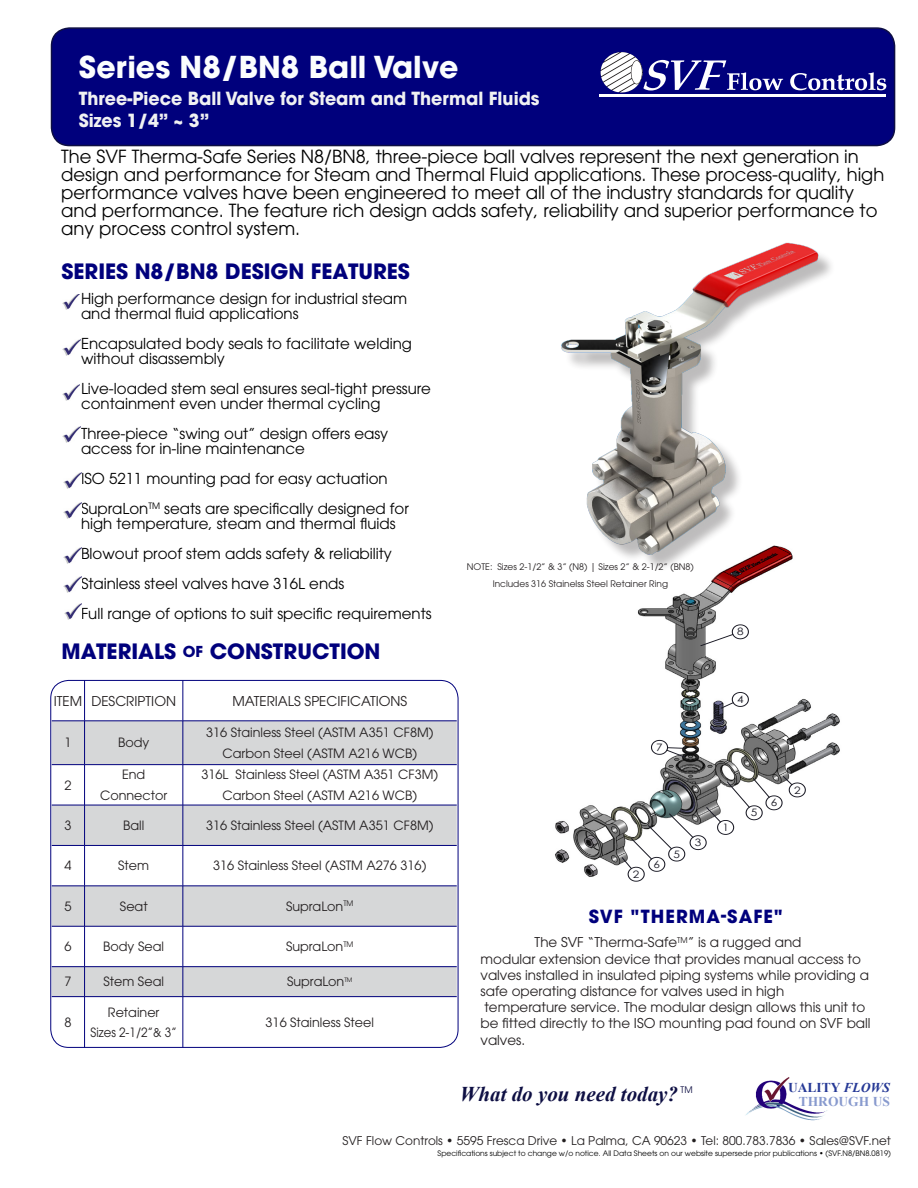
<style>
.page{position:relative;width:918px;height:1188px;background:#fff}
.page>*{position:absolute;margin:0;border:0;box-sizing:border-box;transform-origin:0 0}
.t1{font:700 30px "ITC Avant Garde Pro";color:#fbfdfe}
.t2{font:700 21px "ITC Avant Garde Pro";color:#00007c}
.t3{font:italic 700 21px "Times New Roman";color:#0e0f43}
.t4{font:18px/18px "ITC Avant Garde Pro";color:#000}
.t5{font:700 18px/22.6px "ITC Avant Garde Pro";color:#f0f1f2}
.t6{font:700 18px "ITC Avant Garde Pro";letter-spacing:.06em;color:#00007c}
.t7{font:15px/15px "ITC Avant Garde Pro";color:#000}
.t8{font:13.5px/16.2px "ITC Avant Garde Pro";color:#231f20}
.t9{font:700 13.5px "Times New Roman";color:#263996}
.t10{font:700 13.5px "Times New Roman";color:#889ace}
.t11{font:12.75px/20.2px "ITC Avant Garde Pro";color:#231f20;text-align:center}
.t12{font:12px "ITC Avant Garde Pro";color:#231f20}
.t13{font:10.2px "Century Gothic";color:#191924;scale:1.15 1}
.t14{font:9px/16.5px "ITC Avant Garde Pro";color:#231f20;text-align:center}
.t15{font:9px "ITC Avant Garde Pro";color:#0e0f43}
.t16{font:7.5px "ITC Avant Garde Pro";color:#000}
.s1{font-size:15px}
.s2{font-size:12px}
.s3{font-style:italic}
</style>
<div class="page">
<div style="left:52px;top:28px;width:843px;height:118px;background:#00007c;border-radius:18px"></div>
<div style="left:51px;top:27px;width:844px;height:119px;border:2px solid #0e0f43;border-radius:18px"></div>
<svg style="left:790px;top:72px;width:96px;height:18px"></svg>
<hr style="left:599px;top:94px;width:287px;height:3px;background:#fff">
<svg style="left:601px;top:52px;width:182px;height:41px"></svg>
<div style="left:631px;top:61px;width:11px;height:23px;background:#fff;border-radius:50%"></div>
<img style="left:745px;top:1077px;width:82px;height:44px">
<img style="left:62px;top:294px;width:18px;height:16px">
<img style="left:63px;top:340px;width:17px;height:16px">
<img style="left:62px;top:385px;width:18px;height:16px">
<img style="left:63px;top:427px;width:17px;height:16px">
<img style="left:64px;top:472px;width:17px;height:16px">
<img style="left:64px;top:503px;width:17px;height:16px">
<img style="left:64px;top:548px;width:17px;height:16px">
<img style="left:64px;top:577px;width:17px;height:15px">
<svg style="left:50px;top:679px;width:409px;height:369px"></svg>
<img style="left:64px;top:604px;width:18px;height:16px">
<img style="left:555px;top:573px;width:285px;height:304px">
<svg style="left:627px;top:624px;width:179px;height:258px"></svg>
<svg style="left:621px;top:634px;width:172px;height:235px"></svg>
<div style="left:564px;top:246px;width:271px;height:327px;background:#231f20;opacity:.3"></div>
<img style="left:561px;top:242px;width:274px;height:321px">
<h1 class="t1" style="left:79px;top:47px;width:381px">Series N8/BN8 Ball Valve</h1>
<p class="t5" style="left:79px;top:87px;width:462px">Three-Piece Ball Valve for Steam and Thermal Fluids<br>Sizes 1/4” ~ 3”</p>
<p class="t4" style="left:61px;top:147px;width:825px">The SVF Therma-Safe Series N8/BN8, three-piece ball valves represent the next generation in design and performance for Steam and Thermal Fluid applications. These process-quality, high performance valves have been engineered to meet all of the industry standards for quality and performance. The feature rich design adds safety, reliability and superior performance to any process control system.</p>
<p class="t2" style="left:62px;top:258px;width:350px">SERIES N8/BN8 DESIGN FEATURES</p>
<p class="t7" style="left:81px;top:291px;width:328px">High performance design for industrial steam and thermal fluid applications</p>
<p class="t7" style="left:81px;top:336px;width:332px">Encapsulated body seals to facilitate welding without disassembly</p>
<p class="t7" style="left:81px;top:381px;width:351px">Live-loaded stem seal ensures seal-tight pressure containment even under thermal cycling</p>
<p class="t7" style="left:81px;top:426px;width:309px">Three-piece “swing out” design offers easy access for in-line maintenance</p>
<p class="t7" style="left:81px;top:471px;width:308px">ISO 5211 mounting pad for easy actuation</p>
<p class="t7" style="left:81px;top:501px;width:330px">SupraLon<sup>TM</sup> seats are specifically designed for high temperature, steam and thermal fluids</p>
<p class="t7" style="left:81px;top:546px;width:312px">Blowout proof stem adds safety &amp; reliability</p>
<p class="t7" style="left:81px;top:576px;width:265px">Stainless steel valves have 316L ends</p>
<p class="t7" style="left:81px;top:606px;width:352px">Full range of options to suit specific requirements</p>
<p class="t2" style="left:62px;top:637px;width:321px">MATERIALS <span class="s1">OF</span> CONSTRUCTION</p>
<p class="t8" style="left:54px;top:692px;width:30px">ITEM</p>
<p class="t8" style="left:91px;top:692px;width:86px">DESCRIPTION</p>
<p class="t8" style="left:232px;top:692px;width:176px">MATERIALS SPECIFICATIONS</p>
<p class="t11" style="left:65px;top:732px;width:9px">1</p>
<p class="t11" style="left:118px;top:732px;width:33px">Body</p>
<p class="t11" style="left:206px;top:722px;width:229px">316 Stainless Steel (ASTM A351 CF8M)</p>
<p class="t11" style="left:222px;top:743px;width:196px">Carbon Steel (ASTM A216 WCB)</p>
<p class="t11" style="left:65px;top:775px;width:9px">2</p>
<p class="t11" style="left:100px;top:764px;width:69px">End<br>Connector</p>
<p class="t11" style="left:201px;top:764px;width:238px">316L Stainless Steel (ASTM A351 CF3M)</p>
<p class="t11" style="left:222px;top:785px;width:196px">Carbon Steel (ASTM A216 WCB)</p>
<p class="t11" style="left:65px;top:815px;width:9px">3</p>
<p class="t11" style="left:123px;top:815px;width:23px">Ball</p>
<p class="t11" style="left:206px;top:815px;width:229px">316 Stainless Steel (ASTM A351 CF8M)</p>
<p class="t11" style="left:65px;top:855px;width:9px">4</p>
<p class="t11" style="left:118px;top:855px;width:32px">Stem</p>
<p class="t11" style="left:213px;top:855px;width:215px">316 Stainless Steel (ASTM A276 316)</p>
<p class="t11" style="left:65px;top:896px;width:9px">5</p>
<p class="t11" style="left:120px;top:896px;width:29px">Seat</p>
<p class="t11" style="left:286px;top:896px;width:69px">SupraLon<sup>TM</sup></p>
<p class="t11" style="left:65px;top:936px;width:9px">6</p>
<p class="t11" style="left:103px;top:936px;width:62px">Body Seal</p>
<p class="t11" style="left:286px;top:936px;width:69px">SupraLon<sup>TM</sup></p>
<p class="t11" style="left:65px;top:971px;width:9px">7</p>
<p class="t11" style="left:103px;top:971px;width:62px">Stem Seal</p>
<p class="t11" style="left:287px;top:971px;width:67px">SupraLon<sup>TM</sup></p>
<p class="t11" style="left:65px;top:1012px;width:9px">8</p>
<p class="t11" style="left:91px;top:1002px;width:88px">Retainer<br>Sizes 2-1/2”<span class="s2">&amp;</span> 3”</p>
<p class="t11" style="left:266px;top:1012px;width:110px">316 Stainless Steel</p>
<p class="t14" style="left:467px;top:559px;width:229px">NOTE: Sizes 2-1/2” &amp; 3” (N8) | Sizes 2” &amp; 2-1/2” (BN8)<br>Includes 316 Stainelss Steel Retainer Ring</p>
<p class="t13" style="left:737px;top:625px;width:7px">8</p>
<p class="t13" style="left:737px;top:692px;width:7px">4</p>
<p class="t13" style="left:656px;top:740px;width:7px">7</p>
<p class="t13" style="left:633px;top:867px;width:7px">2</p>
<p class="t13" style="left:654px;top:857px;width:7px">6</p>
<p class="t13" style="left:674px;top:847px;width:7px">5</p>
<p class="t13" style="left:695px;top:835px;width:7px">3</p>
<p class="t13" style="left:722px;top:820px;width:7px">1</p>
<p class="t13" style="left:751px;top:806px;width:7px">5</p>
<p class="t13" style="left:771px;top:796px;width:7px">6</p>
<p class="t13" style="left:794px;top:783px;width:7px">2</p>
<p class="t6" style="left:589px;top:904px;width:195px">SVF "THERMA-SAFE"</p>
<p class="t8" style="left:481px;top:934px;width:390px;text-indent:54px">The SVF “Therma-Safe<sup>TM</sup>” is a rugged and<br>modular extension device that provides manual access to valves installed in insulated piping systems while providing a safe operating distance for valves used in high</p>
<p class="t8" style="left:481px;top:999px;width:391px">temperature service. The modular design allows this unit to be fitted directly to the ISO mounting pad found on SVF ball valves.</p>
<p class="t9" style="left:788px;top:1077px;width:103px">UALITY <span class="s3">FLOWS</span></p>
<p class="t15" style="left:681px;top:1085px;width:14px">TM</p>
<p class="t3" style="left:460px;top:1079px;width:220px">What do you need today?</p>
<p class="t10" style="left:799px;top:1092px;width:93px">THROUGH US</p>
<p class="t12" style="left:343px;top:1133px;width:550px">SVF Flow Controls • 5595 Fresca Drive • La Palma, CA 90623 • Tel: 800.783.7836 • Sales@SVF.net</p>
<p class="t16" style="left:438px;top:1149px;width:455px">Specifications subject to change w/o notice. All Data Sheets on our website supersede prior publications • (SVF.N8/BN8.0819)</p>
</div>
